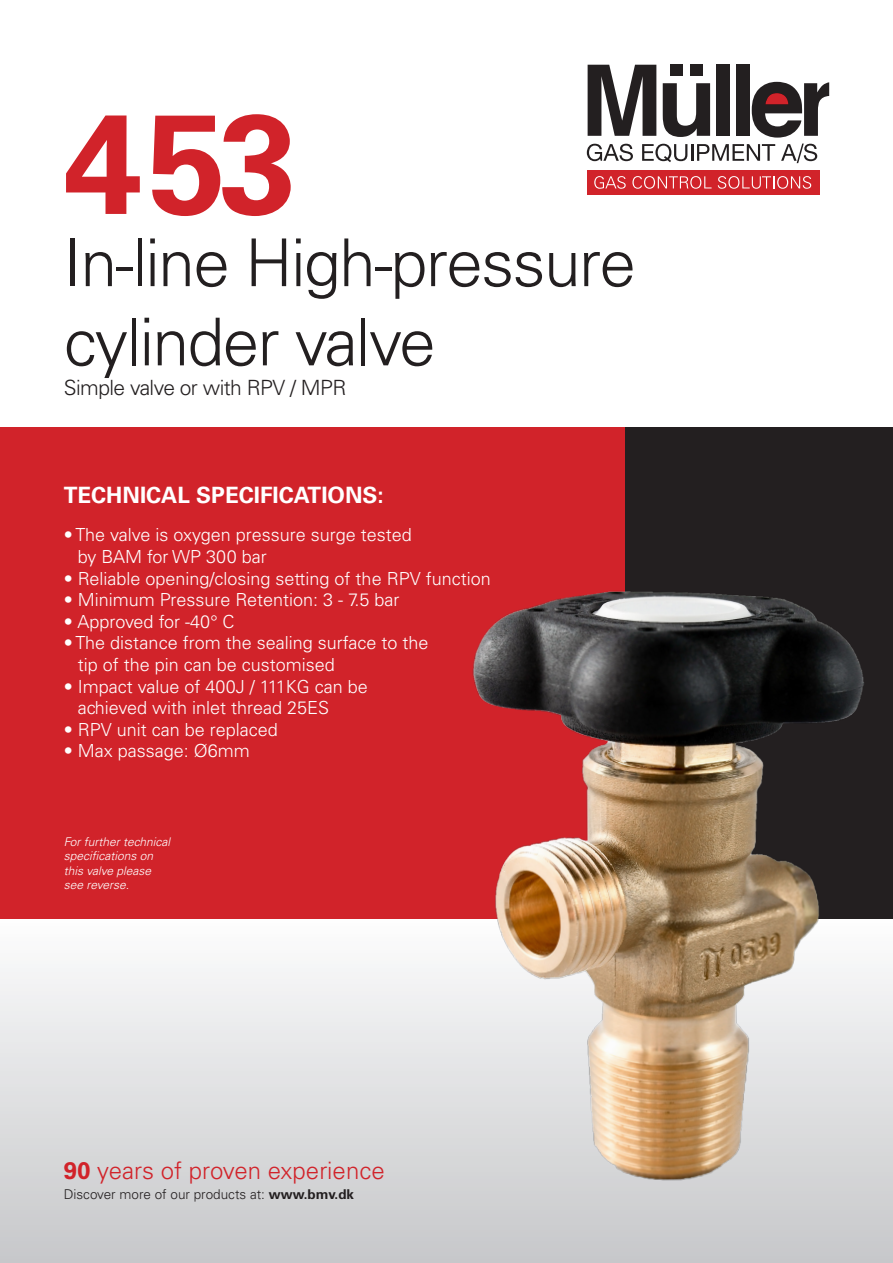
<style>
.page{position:relative;width:893px;height:1263px;background:#fff}
.page>*{position:absolute;margin:0;border:0;box-sizing:border-box;transform-origin:0 0}
.t1{font:700 141px "Univers LT Std";color:#d1232a}
.t2{font:300 66px/79.2px "Univers LT Std";letter-spacing:-.025em;color:#231f20}
.t3{font:300 24px "Univers LT Std";color:#d1232a}
.t4{font:700 22.5px "Univers LT Std";color:#fff}
.t5{font:300 21px "Univers LT Std";letter-spacing:-.025em;color:#231f20}
.t6{font:300 18px/21.6px "Univers LT Std";color:#fff}
.t7{font:300 13.5px "Univers LT Std";color:#231f20}
.t8{font:italic 300 12px/14.4px "Univers LT Std";color:#fff}
.s1{font-weight:700}
</style>
<div class="page">
<div style="left:0;top:915px;width:893px;height:348px;background:linear-gradient(to bottom,#fdfdfe,#c6c7c9)"></div>
<div style="left:0;top:427px;width:625px;height:491px;background:#d1232a"></div>
<div style="left:625px;top:427px;width:268px;height:491px;background:#231f20"></div>
<svg style="left:588px;top:65px;width:68px;height:71px"></svg>
<div style="left:670px;top:64px;width:13px;height:11px;background:#231f20"></div>
<div style="left:690px;top:64px;width:12px;height:11px;background:#231f20"></div>
<svg style="left:663px;top:83px;width:47px;height:54px"></svg>
<div style="left:716px;top:65px;width:14px;height:71px;background:#231f20"></div>
<div style="left:736px;top:65px;width:14px;height:71px;background:#231f20"></div>
<svg style="left:752px;top:82px;width:77px;height:56px"></svg>
<svg style="left:587px;top:144px;width:46px;height:17px"></svg>
<svg style="left:642px;top:144px;width:133px;height:18px"></svg>
<svg style="left:781px;top:144px;width:36px;height:19px"></svg>
<div style="left:587px;top:171px;width:232px;height:24px;background:#d1232a"></div>
<svg style="left:594px;top:176px;width:32px;height:13px"></svg>
<svg style="left:632px;top:176px;width:80px;height:13px"></svg>
<svg style="left:718px;top:176px;width:93px;height:13px"></svg>
<img style="left:396px;top:591px;width:497px;height:670px">
<p class="t1" style="left:64px;top:82px;width:235px">453</p>
<p class="t2" style="left:64px;top:223px;width:574px">In-line High-pressure cylinder valve</p>
<p class="t5" style="left:64px;top:375px;width:284px">Simple valve or with RPV / MPR</p>
<p class="t4" style="left:64px;top:482px;width:322px">TECHNICAL SPECIFICATIONS:</p>
<p class="t6" style="left:64px;top:524px;width:350px">• The valve is oxygen pressure surge tested</p>
<p class="t6" style="left:78px;top:546px;width:190px">by BAM for WP 300 bar</p>
<p class="t6" style="left:64px;top:567px;width:428px">• Reliable opening/closing setting of the RPV function</p>
<p class="t6" style="left:64px;top:589px;width:337px">• Minimum Pressure Retention: 3 - 7.5 bar</p>
<p class="t6" style="left:64px;top:611px;width:172px">• Approved for -40° C</p>
<p class="t6" style="left:64px;top:632px;width:366px">• The distance from the sealing surface to the</p>
<p class="t6" style="left:78px;top:654px;width:259px">tip of the pin can be customised</p>
<p class="t6" style="left:78px;top:675px;width:291px;text-indent:-14px">• Impact value of 400J / 111KG can be achieved with inlet thread 25ES</p>
<p class="t6" style="left:64px;top:719px;width:216px">• RPV unit can be replaced</p>
<p class="t6" style="left:64px;top:740px;width:188px">• Max passage: Ø6mm</p>
<p class="t8" style="left:64px;top:834px;width:108px">For further technical</p>
<p class="t8" style="left:64px;top:849px;width:91px">specifications on this valve please see reverse.</p>
<p class="t3" style="left:64px;top:1156px;width:322px"><span class="s1">90</span> years of proven experience</p>
<p class="t7" style="left:64px;top:1186px;width:292px">Discover more of our products at: <span class="s1">www.bmv.dk</span></p>
</div>
